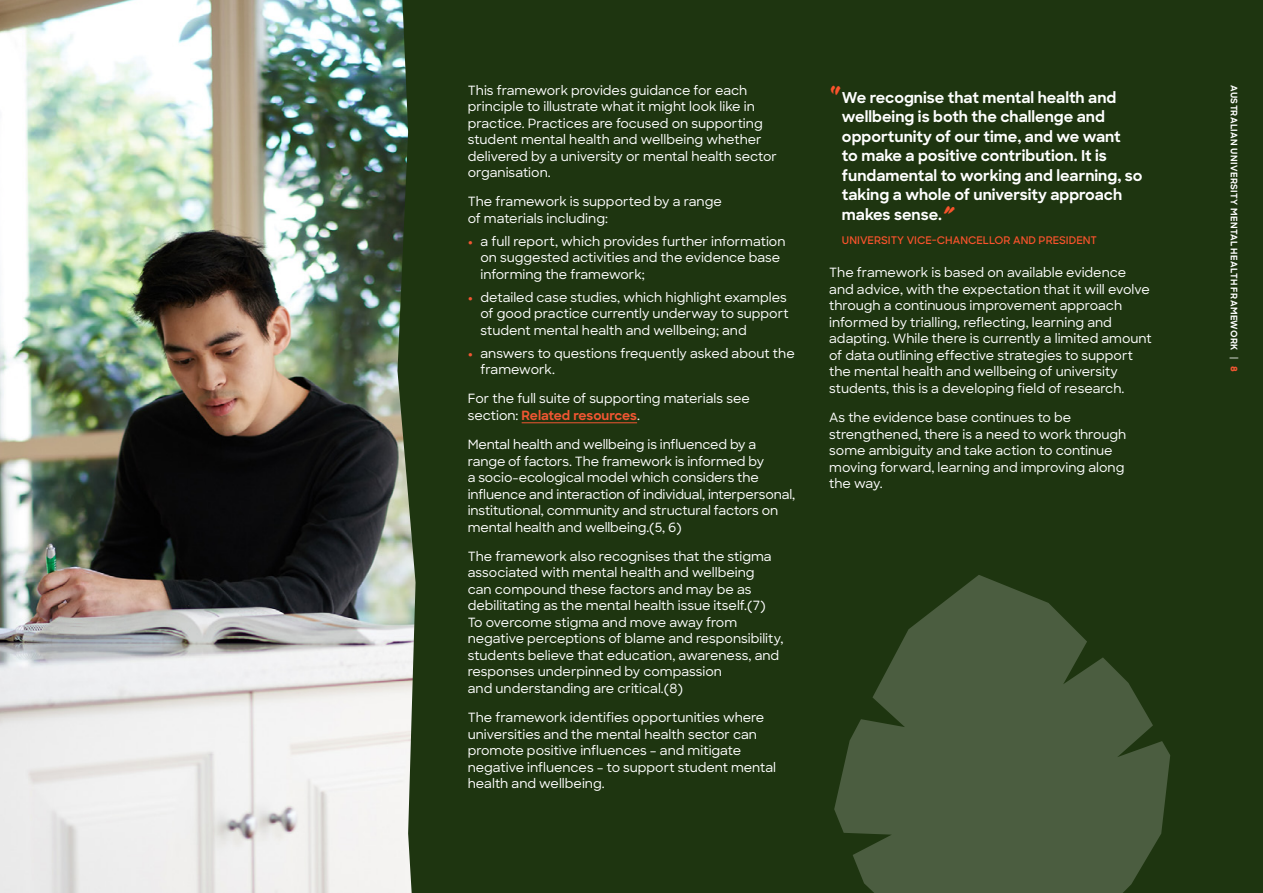
<style>
.page{position:relative;width:1263px;height:893px;background:#1e3510}
.page>*{position:absolute;margin:0;border:0;box-sizing:border-box;transform-origin:0 0}
.t1{font:700 15px/19.5px "Sharp Sans";color:#fff}
.t2{font:500 12.75px/16.5px "Sharp Sans";color:#fff}
.t3{font:600 10.5px "Sharp Sans";color:#fa532c}
.t4{font:700 9px "Sharp Sans";letter-spacing:.04em;color:#fff}
.s1{font-weight:800;color:#f15632}
.s2{font-weight:700;color:#f15632}
.s3{font-family:"Flood Std";font-weight:400;font-size:27px;color:#fa532c}
.s4{font-weight:500}
</style>
<div class="page">
<img style="left:0;top:0;width:397px;height:893px">
<img style="left:397px;top:0;width:19px;height:893px">
<hr style="left:522px;top:422px;width:115px;height:1px;background:#f15632">
<svg style="left:834px;top:575px;width:336px;height:318px;fill:#4b5d40"></svg>
<p class="t2" style="left:468px;top:81px;width:311px">This framework provides guidance for each principle to illustrate what it might look like in practice. Practices are focused on supporting student mental health and wellbeing whether delivered by a university or mental health sector organisation.</p>
<p class="t2" style="left:468px;top:193px;width:256px">The framework is supported by a range of materials including:</p>
<p class="t2" style="left:480px;top:232px;width:307px;text-indent:-13px"><span class="s1">•</span> a full report, which provides further information on suggested activities and the evidence base informing the framework;</p>
<p class="t2" style="left:480px;top:288px;width:310px;text-indent:-13px"><span class="s1">•</span> detailed case studies, which highlight examples of good practice currently underway to support student mental health and wellbeing; and</p>
<p class="t2" style="left:480px;top:344px;width:316px;text-indent:-13px"><span class="s1">•</span> answers to questions frequently asked about the framework.</p>
<p class="t2" style="left:468px;top:390px;width:284px">For the full suite of supporting materials see section: <span class="s2">Related resources</span>.</p>
<p class="t2" style="left:468px;top:436px;width:329px">Mental health and wellbeing is influenced by a range of factors. The framework is informed by<br>a socio-ecological model which considers the influence and interaction of individual, interpersonal, institutional, community and structural factors on mental health and wellbeing.(5, 6)</p>
<p class="t2" style="left:468px;top:547px;width:317px">The framework also recognises that the stigma associated with mental health and wellbeing<br>can compound these factors and may be as debilitating as the mental health issue itself.(7)<br>To overcome stigma and move away from negative perceptions of blame and responsibility, students believe that education, awareness, and responses underpinned by compassion<br>and understanding are critical.(8)</p>
<p class="t2" style="left:468px;top:709px;width:310px">The framework identifies opportunities where universities and the mental health sector can promote positive influences – and mitigate negative influences – to support student mental health and wellbeing.</p>
<p class="t1" style="left:842px;top:87px;width:302px;text-indent:-13px"><span class="s3">“</span> We recognise that mental health and wellbeing is both the challenge and opportunity of our time, and we want<br>to make a positive contribution. It is fundamental to working and learning, so taking a whole of university approach makes sense.<span class="s3">”</span></p>
<p class="t3" style="left:842px;top:232px;width:257px">UNIVERSITY VICE-CHANCELLOR AND PRESIDENT</p>
<p class="t2" style="left:829px;top:264px;width:324px">The framework is based on available evidence and advice, with the expectation that it will evolve through a continuous improvement approach informed by trialling, reflecting, learning and adapting. While there is currently a limited amount of data outlining effective strategies to support the mental health and wellbeing of university students, this is a developing field of research.</p>
<p class="t2" style="left:829px;top:409px;width:299px">As the evidence base continues to be strengthened, there is a need to work through some ambiguity and take action to continue moving forward, learning and improving along the way.</p>
<p class="t4" style="left:1241px;top:85px;width:288px;rotate:90deg">AUSTRALIAN UNIVERSITY MENTAL HEALTH FRAMEWORK <span class="s4">|</span> <span class="s1">8</span></p>
</div>
